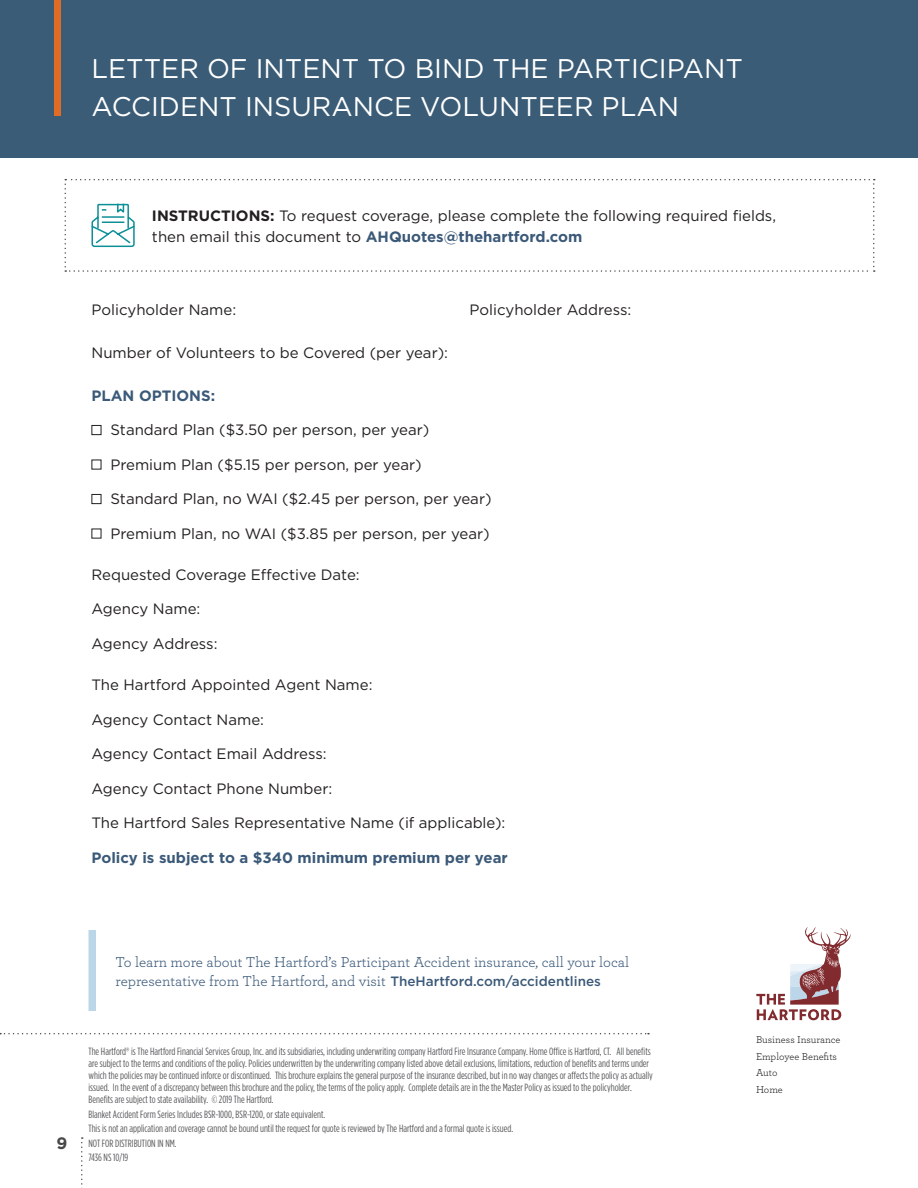
<style>
.page{position:relative;width:918px;height:1188px;background:#fff}
.page>*{position:absolute;margin:0;border:0;box-sizing:border-box;transform-origin:0 0}
.t1{font:27px/37.5px "Gotham";color:#fff}
.t2{font:700 16.5px "Gotham";color:#484848}
.t3{font:15px/21px "Gotham";color:#221f1f}
.t4{font:15px/19.5px "Archer";color:#3b5978}
.t5{font:700 15px "Gotham";color:#3b5978}
.t6{font:10.5px/12px "Gotham Condensed";color:#57585a}
.t7{font:10.35px/16.6px "Archer";color:#221f1f}
.s1{font-weight:700}
.s2{font-weight:700;color:#3b5978}
.s3{font-family:"Gotham";font-weight:500;font-size:13.5px}
</style>
<div class="page">
<div style="left:89px;top:930px;width:7px;height:81px;background:#bbd6e9"></div>
<svg style="left:756px;top:927px;width:95px;height:93px"></svg>
<svg style="left:0;top:1033px;width:649px;height:1px"></svg>
<div style="left:0;top:0;width:918px;height:158px;background:#3a5c76"></div>
<svg style="left:65px;top:179px;width:810px;height:93px"></svg>
<div style="left:54px;top:0;width:6px;height:115px;background:#e16c25"></div>
<div style="left:92px;top:425px;width:9px;height:10px;border:1px solid #221f1f"></div>
<div style="left:92px;top:494px;width:9px;height:10px;border:1px solid #221f1f"></div>
<svg style="left:81px;top:1137px;width:2px;height:51px"></svg>
<h1 class="t1" style="left:92px;top:51px;width:653px">LETTER OF INTENT TO BIND THE PARTICIPANT<br>ACCIDENT INSURANCE VOLUNTEER PLAN</h1>
<h3 class="t3" style="left:152px;top:206px;width:626px"><span class="s1">INSTRUCTIONS:</span> To request coverage, please complete the following required fields, then email this document to <span class="s2">AHQuotes@thehartford.com</span></h3>
<h3 class="t3" style="left:92px;top:300px;width:146px">Policyholder Name:</h3>
<h3 class="t3" style="left:470px;top:300px;width:163px">Policyholder Address:</h3>
<h3 class="t3" style="left:92px;top:343px;width:358px">Number of Volunteers to be Covered (per year):</h3>
<h3 class="t5" style="left:92px;top:388px;width:125px">PLAN OPTIONS:</h3>
<h3 class="t3" style="left:110px;top:420px;width:320px">Standard Plan ($3.50 per person, per year)</h3>
<h3 class="t3" style="left:110px;top:454px;width:313px">Premium Plan ($5.15 per person, per year)</h3>
<h3 class="t3" style="left:110px;top:489px;width:383px">Standard Plan, no WAI ($2.45 per person, per year)</h3>
<h3 class="t3" style="left:110px;top:523px;width:381px">Premium Plan, no WAI ($3.85 per person, per year)</h3>
<h3 class="t3" style="left:92px;top:565px;width:270px">Requested Coverage Effective Date:</h3>
<h3 class="t3" style="left:92px;top:599px;width:110px">Agency Name:</h3>
<h3 class="t3" style="left:92px;top:634px;width:128px">Agency Address:</h3>
<h3 class="t3" style="left:92px;top:675px;width:283px">The Hartford Appointed Agent Name:</h3>
<h3 class="t3" style="left:92px;top:709px;width:174px">Agency Contact Name:</h3>
<h3 class="t3" style="left:92px;top:744px;width:237px">Agency Contact Email Address:</h3>
<h3 class="t3" style="left:92px;top:778px;width:242px">Agency Contact Phone Number:</h3>
<h3 class="t3" style="left:92px;top:813px;width:415px">The Hartford Sales Representative Name (if applicable):</h3>
<h3 class="t5" style="left:92px;top:850px;width:418px">Policy is subject to a $340 minimum premium per year</h3>
<h3 class="t4" style="left:116px;top:953px;width:515px">To learn more about The Hartford’s Participant Accident insurance, call your local representative from The Hartford, and visit <span class="s3">TheHartford.com/accidentlines</span></h3>
<h2 class="t2" style="left:57px;top:1136px;width:12px">9</h2>
<p class="t6" style="left:88px;top:1046px;width:566px">The Hartford® is The Hartford Financial Services Group, Inc. and its subsidiaries, including underwriting company Hartford Fire Insurance Company. Home Office is Hartford, CT. All benefits are subject to the terms and conditions of the policy. Policies underwritten by the underwriting company listed above detail exclusions, limitations, reduction of benefits and terms under which the policies may be continued inforce or discontinued. This brochure explains the general purpose of the insurance described, but in no way changes or affects the policy as actually issued. In the event of a discrepancy between this brochure and the policy, the terms of the policy apply. Complete details are in the the Master Policy as issued to the policyholder.<br>Benefits are subject to state availability. © 2019 The Hartford.</p>
<p class="t6" style="left:88px;top:1107px;width:426px;line-height:14.4px">Blanket Accident Form Series Includes BSR-1000, BSR-1200, or state equivalent.<br>This is not an application and coverage cannot be bound until the request for quote is reviewed by The Hartford and a formal quote is issued.<br>NOT FOR DISTRIBUTION IN NM.<br>7436 NS 10/19</p>
<p class="t7" style="left:756px;top:1032px;width:86px">Business Insurance<br>Employee Benefits<br>Auto<br>Home</p>
</div>
